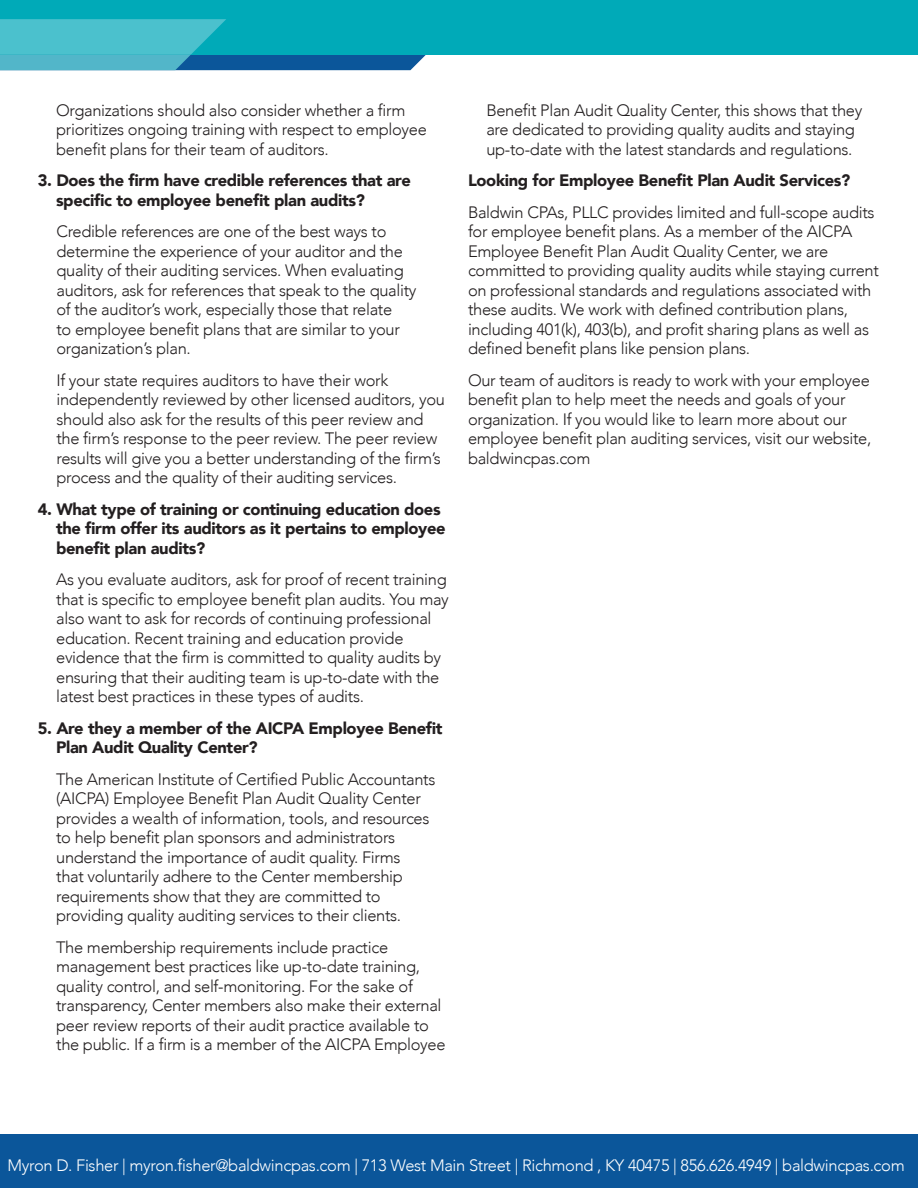
<style>
.page{position:relative;width:918px;height:1188px;background:#fff}
.page>*{position:absolute;margin:0;border:0;box-sizing:border-box;transform-origin:0 0}
.BCPA_Body_Copy{font:300 16.5px/19.5px "Avenir";letter-spacing:-.02em;color:#231f20}
.BCPA_Body_Copy-2{font:900 16.5px/19.5px "Avenir";letter-spacing:-.02em;color:#231f20}
.Indents{font:300 16.5px "Avenir";letter-spacing:-.02em;color:#fff}
.t1{font:300 15.75px "Avenir";letter-spacing:.06em;color:#fff}
</style>
<div class="page">
<div style="left:0;top:1134px;width:918px;height:54px;background:#0b569a"></div>
<div style="left:0;top:0;width:918px;height:54px;background:#00aab8"></div>
<svg style="left:901px;top:54px;width:17px;height:1px"></svg>
<svg style="left:0;top:19px;width:481px;height:51px"></svg>
<p class="BCPA_Body_Copy" style="left:56px;top:100px;width:372px">Organizations should also consider whether a firm prioritizes ongoing training with respect to employee benefit plans for their team of auditors.</p>
<p class="BCPA_Body_Copy-2" style="left:56px;top:170px;width:356px;text-indent:-18px">3. Does the firm have credible references that are specific to employee benefit plan audits?</p>
<p class="BCPA_Body_Copy" style="left:56px;top:222px;width:362px">Credible references are one of the best ways to determine the experience of your auditor and the quality of their auditing services. When evaluating auditors, ask for references that speak to the quality of the auditor’s work, especially those that relate<br>to employee benefit plans that are similar to your organization’s plan.</p>
<p class="BCPA_Body_Copy" style="left:56px;top:370px;width:390px">If your state requires auditors to have their work independently reviewed by other licensed auditors, you should also ask for the results of this peer review and the firm’s response to the peer review. The peer review results will give you a better understanding of the firm’s process and the quality of their auditing services.</p>
<p class="BCPA_Body_Copy-2" style="left:56px;top:499px;width:391px;text-indent:-18px">4. What type of training or continuing education does the firm offer its auditors as it pertains to employee benefit plan audits?</p>
<p class="BCPA_Body_Copy" style="left:56px;top:570px;width:394px">As you evaluate auditors, ask for proof of recent training that is specific to employee benefit plan audits. You may also want to ask for records of continuing professional education. Recent training and education provide evidence that the firm is committed to quality audits by ensuring that their auditing team is up-to-date with the latest best practices in these types of audits.</p>
<p class="BCPA_Body_Copy-2" style="left:56px;top:718px;width:388px;text-indent:-18px">5. Are they a member of the AICPA Employee Benefit<br>Plan Audit Quality Center?</p>
<p class="BCPA_Body_Copy" style="left:56px;top:769px;width:381px">The American Institute of Certified Public Accountants (AICPA) Employee Benefit Plan Audit Quality Center provides a wealth of information, tools, and resources to help benefit plan sponsors and administrators understand the importance of audit quality. Firms<br>that voluntarily adhere to the Center membership requirements show that they are committed to providing quality auditing services to their clients.</p>
<p class="BCPA_Body_Copy" style="left:56px;top:937px;width:391px">The membership requirements include practice management best practices like up-to-date training, quality control, and self-monitoring. For the sake of transparency, Center members also make their external peer review reports of their audit practice available to the public. If a firm is a member of the AICPA Employee</p>
<p class="BCPA_Body_Copy" style="left:486px;top:100px;width:378px">Benefit Plan Audit Quality Center, this shows that they are dedicated to providing quality audits and staying up-to-date with the latest standards and regulations.</p>
<p class="BCPA_Body_Copy-2" style="left:468px;top:170px;width:384px">Looking for Employee Benefit Plan Audit Services?</p>
<p class="BCPA_Body_Copy" style="left:468px;top:202px;width:412px">Baldwin CPAs, PLLC provides limited and full-scope audits for employee benefit plans. As a member of the AICPA Employee Benefit Plan Audit Quality Center, we are committed to providing quality audits while staying current on professional standards and regulations associated with these audits. We work with defined contribution plans, including 401(k), 403(b), and profit sharing plans as well as defined benefit plans like pension plans.</p>
<p class="BCPA_Body_Copy" style="left:468px;top:370px;width:405px">Our team of auditors is ready to work with your employee benefit plan to help meet the needs and goals of your organization. If you would like to learn more about our employee benefit plan auditing services, visit our website, baldwincpas.com</p>
<p class="t1" style="left:566px;top:1147px;width:299px">www.baldwincpas.com | 2020 Edition</p>
<p class="Indents" style="left:8px;top:1156px;width:899px">Myron D. Fisher | myron.fisher@baldwincpas.com | 713 West Main Street | Richmond , KY 40475 | 856.626.4949 | baldwincpas.com</p>
</div>
